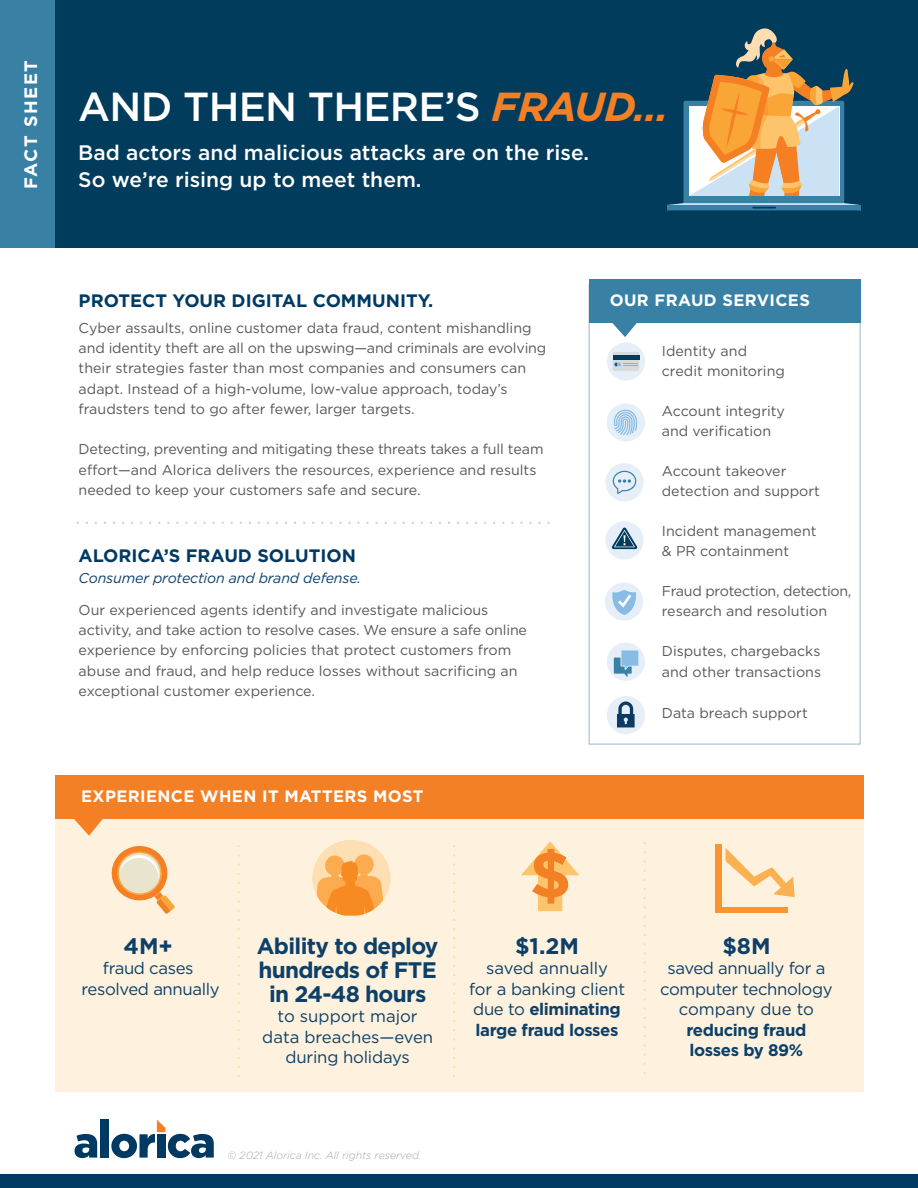
<style>
.page{position:relative;width:918px;height:1188px;background:#fff}
.page>*{position:absolute;margin:0;border:0;box-sizing:border-box;transform-origin:0 0}
.t1{font:500 40.5px "Gotham";letter-spacing:-.02em;color:#fff}
.t2{font:700 22.5px/24px "Gotham";letter-spacing:-.03em;color:#0d4069;text-align:center}
.t3{font:500 21px "Gotham";color:#fff}
.t4{font:700 18px "Gotham";color:#003a62}
.t5{font:700 18px "Gotham";letter-spacing:.09em;color:#fff}
.t6{font:16.65px/20.5px "Gotham";letter-spacing:-.02em;color:#0d4069;text-align:center}
.t7{font:700 16.65px/20.5px "Gotham";letter-spacing:-.02em;color:#0d4069}
.t8{font:16.65px "Gotham";color:#0d4069}
.t9{font:700 16.5px "Gotham";letter-spacing:.02em;color:#fff}
.t10{font:14.25px/20.2px "Gotham";color:#57585a}
.t11{font:14.25px/19.5px "Gotham";letter-spacing:-.02em;color:#57585a}
.t12{font:italic 14.25px "Gotham";letter-spacing:-.01em;color:#0d4069}
.t13{font:italic 300 10.5px "Gotham";color:#a6a7ab}
.s1{font-weight:700;font-style:italic;color:#f48026}
.s2{font-weight:400}
.s3{font-weight:700}
</style>
<div class="page">
<div style="left:0;top:0;width:918px;height:247px;background:#023c5d"></div>
<div style="left:0;top:1174px;width:918px;height:14px;background:#003a62"></div>
<div style="left:0;top:0;width:54px;height:247px;background:#3881a5"></div>
<svg style="left:667px;top:28px;width:193px;height:183px"></svg>
<svg style="left:87px;top:522px;width:463px;height:2px"></svg>
<div style="left:56px;top:784px;width:808px;height:308px;background:#fef1dd"></div>
<svg style="left:312px;top:840px;width:76px;height:75px"></svg>
<svg style="left:521px;top:842px;width:58px;height:69px"></svg>
<div style="left:55px;top:775px;width:809px;height:43px;background:#f48026"></div>
<svg style="left:71px;top:818px;width:35px;height:18px"></svg>
<svg style="left:111px;top:846px;width:64px;height:68px"></svg>
<div style="left:716px;top:844px;width:6px;height:69px;background:#fa942e"></div>
<div style="left:716px;top:907px;width:72px;height:6px;background:#fa942e"></div>
<svg style="left:726px;top:848px;width:69px;height:49px"></svg>
<svg style="left:238px;top:855px;width:2px;height:222px"></svg>
<div style="left:607px;top:696px;width:38px;height:38px;background:#e6eff8;border-radius:50%"></div>
<svg style="left:617px;top:702px;width:18px;height:25px"></svg>
<div style="left:605px;top:582px;width:38px;height:39px;background:#e6eff8;border-radius:50%"></div>
<svg style="left:612px;top:590px;width:24px;height:25px"></svg>
<svg style="left:607px;top:643px;width:38px;height:38px"></svg>
<div style="left:589px;top:279px;width:271px;height:44px;background:#3881a5"></div>
<svg style="left:612px;top:323px;width:25px;height:14px"></svg>
<div style="left:607px;top:342px;width:38px;height:39px;background:#e6eff8;border-radius:50%"></div>
<div style="left:613px;top:352px;width:26px;height:19px;background:#d9dadc"></div>
<hr style="left:613px;top:356px;width:26px;height:4px;background:#023c5d">
<svg style="left:614px;top:363px;width:24px;height:3px"></svg>
<div style="left:607px;top:403px;width:38px;height:38px;background:#e6eff8;border-radius:50%"></div>
<svg style="left:614px;top:410px;width:23px;height:25px"></svg>
<div style="left:605px;top:521px;width:39px;height:39px;background:#e6eff8;border-radius:50%"></div>
<svg style="left:611px;top:527px;width:27px;height:22px"></svg>
<div style="left:605px;top:463px;width:39px;height:38px;background:#e6eff8;border-radius:50%"></div>
<svg style="left:613px;top:471px;width:23px;height:23px"></svg>
<svg style="left:453px;top:855px;width:2px;height:222px"></svg>
<svg style="left:643px;top:852px;width:3px;height:222px"></svg>
<svg style="left:75px;top:1134px;width:22px;height:24px"></svg>
<div style="left:101px;top:1120px;width:8px;height:38px;background:#003a62"></div>
<svg style="left:111px;top:1120px;width:103px;height:38px"></svg>
<p class="t5" style="left:19px;top:189px;width:131px;rotate:-90deg">FACT SHEET</p>
<p class="t1" style="left:78px;top:80px;width:592px">AND THEN THERE’S <span class="s1">FRAUD…</span></p>
<p class="t3" style="left:78px;top:139px;width:512px">Bad actors and malicious attacks are on the rise.</p>
<p class="t3" style="left:78px;top:166px;width:345px">So we’re rising up to meet them.</p>
<p class="t4" style="left:79px;top:289px;width:356px">PROTECT YOUR DIGITAL COMMUNITY.</p>
<p class="t10" style="left:79px;top:317px;width:469px">Cyber assaults, online customer data fraud, content mishandling and identity theft are all on the upswing—and criminals are evolving their strategies faster than most companies and consumers can adapt. Instead of a high-volume, low-value approach, today’s fraudsters tend to go after fewer, larger targets.</p>
<p class="t10" style="left:79px;top:439px;width:466px">Detecting, preventing and mitigating these threats takes a full team effort—and Alorica delivers the resources, experience and results needed to keep your customers safe and secure.</p>
<p class="t4" style="left:79px;top:544px;width:279px">ALORICA’S FRAUD SOLUTION</p>
<p class="t12" style="left:79px;top:569px;width:284px">Consumer protection and brand defense.</p>
<p class="t10" style="left:79px;top:599px;width:450px">Our experienced agents identify and investigate malicious activity, and take action to resolve cases. We ensure a safe online experience by enforcing policies that protect customers from abuse and fraud, and help reduce losses without sacrificing an exceptional customer experience.</p>
<p class="t9" style="left:81px;top:785px;width:344px">EXPERIENCE WHEN IT MATTERS MOST</p>
<p class="t9" style="left:610px;top:289px;width:202px">OUR FRAUD SERVICES</p>
<p class="t10" style="left:662px;top:341px;width:125px;line-height:19.5px">Identity and credit monitoring</p>
<p class="t10" style="left:662px;top:401px;width:125px">Account integrity</p>
<p class="t10" style="left:662px;top:420px;width:111px">and verification</p>
<p class="t10" style="left:662px;top:461px;width:126px">Account takeover</p>
<p class="t10" style="left:662px;top:480px;width:160px">detection and support</p>
<p class="t10" style="left:662px;top:521px;width:156px">Incident management</p>
<p class="t10" style="left:662px;top:540px;width:129px">&amp; PR containment</p>
<p class="t11" style="left:662px;top:581px;width:191px">Fraud protection, detection, research and resolution</p>
<p class="t10" style="left:662px;top:641px;width:160px">Disputes, chargebacks</p>
<p class="t10" style="left:662px;top:662px;width:161px">and other transactions</p>
<p class="t10" style="left:662px;top:702px;width:147px">Data breach support</p>
<p class="t2" style="left:124px;top:933px;width:51px">4M+</p>
<p class="t6" style="left:103px;top:958px;width:92px">fraud cases</p>
<p class="t6" style="left:82px;top:978px;width:140px">resolved annually</p>
<p class="t2" style="left:257px;top:933px;width:183px">Ability to deploy hundreds of FTE in 24-48 hours</p>
<p class="t6" style="left:262px;top:1006px;width:172px">to support major data breaches—even during holidays</p>
<p class="t2" style="left:515px;top:933px;width:66px">$1.2M</p>
<p class="t8" style="left:486px;top:958px;width:123px">saved annually</p>
<p class="t7" style="left:469px;top:978px;width:158px"><span class="s2">for a banking client due to</span> eliminating large fraud losses</p>
<p class="t13" style="left:228px;top:1148px;width:195px">© 2021 Alorica Inc. All rights reserved.</p>
<p class="t2" style="left:722px;top:933px;width:50px">$8M</p>
<p class="t6" style="left:660px;top:958px;width:174px">saved annually for a computer technology company due to <span class="s3">reducing fraud losses by 89%</span></p>
</div>
